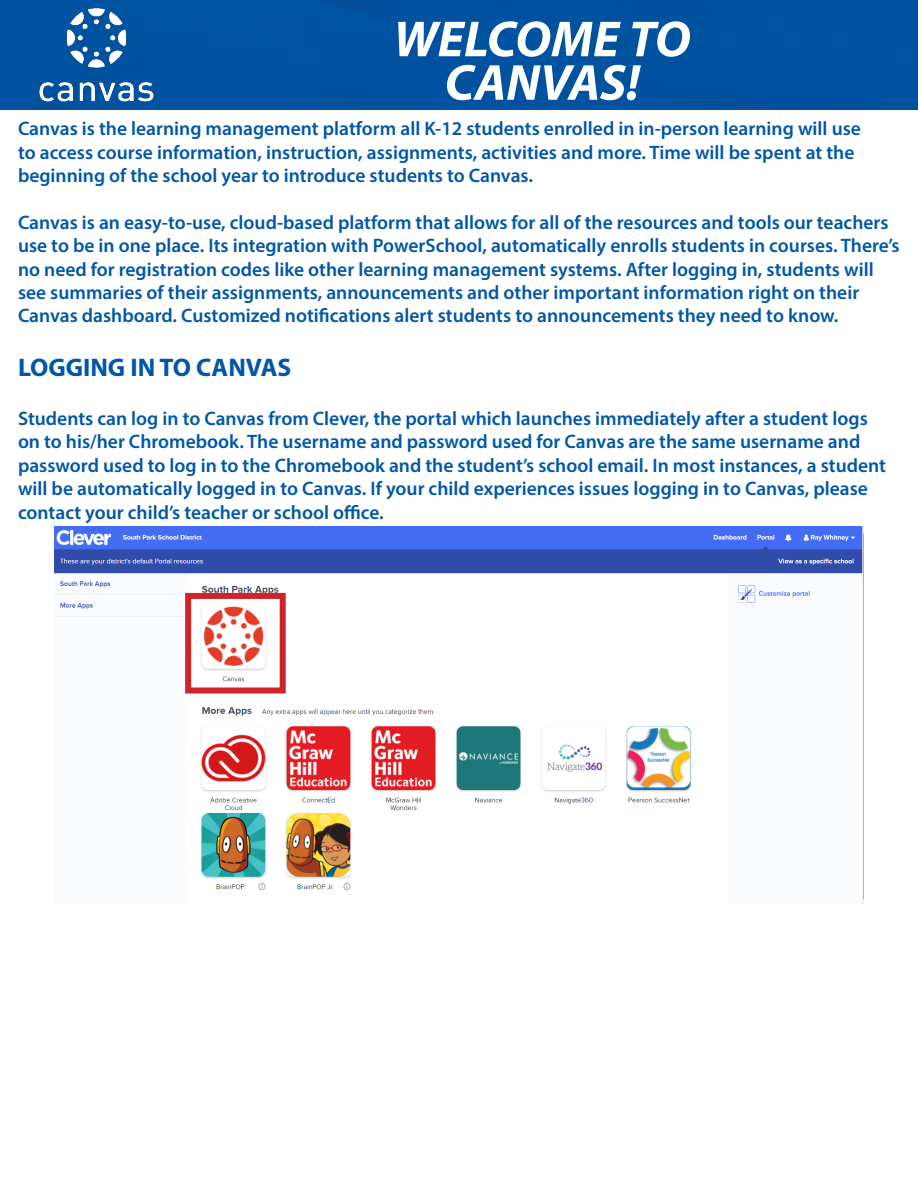
<style>
.page{position:relative;width:918px;height:1188px;background:#fff}
.page>*{position:absolute;margin:0;border:0;box-sizing:border-box;transform-origin:0 0}
.t1{font:italic 700 51px/43.5px "Myriad Pro";color:#fff;text-align:center}
.t2{font:700 25.5px "Myriad Pro";color:#0057a8}
.t3{font:600 19.5px/23.4px "Myriad Pro";color:#0057a8}
</style>
<div class="page">
<div style="left:0;top:0;width:918px;height:110px;background:#0052a0"></div>
<img style="left:34px;top:0;width:124px;height:110px">
<img style="left:55px;top:526px;width:808px;height:378px">
<div style="left:185px;top:593px;width:101px;height:101px;border:6px solid #d2232a"></div>
<p class="t1" style="left:394px;top:16px;width:299px">WELCOME TO<br>CANVAS!</p>
<p class="t3" style="left:18px;top:116px;width:844px">Canvas is the learning management platform all K-12 students enrolled in in-person learning will use to access course information, instruction, assignments, activities and more. Time will be spent at the beginning of the school year to introduce students to Canvas.</p>
<p class="t3" style="left:18px;top:210px;width:883px">Canvas is an easy-to-use, cloud-based platform that allows for all of the resources and tools our teachers use to be in one place. Its integration with PowerSchool, automatically enrolls students in courses. There’s no need for registration codes like other learning management systems. After logging in, students will see summaries of their assignments, announcements and other important information right on their Canvas dashboard. Customized notifications alert students to announcements they need to know.</p>
<p class="t2" style="left:18px;top:351px;width:275px">LOGGING IN TO CANVAS</p>
<p class="t3" style="left:18px;top:406px;width:870px">Students can log in to Canvas from Clever, the portal which launches immediately after a student logs on to his/her Chromebook. The username and password used for Canvas are the same username and password used to log in to the Chromebook and the student’s school email. In most instances, a student will be automatically logged in to Canvas. If your child experiences issues logging in to Canvas, please contact your child’s teacher or school office.</p>
</div>
